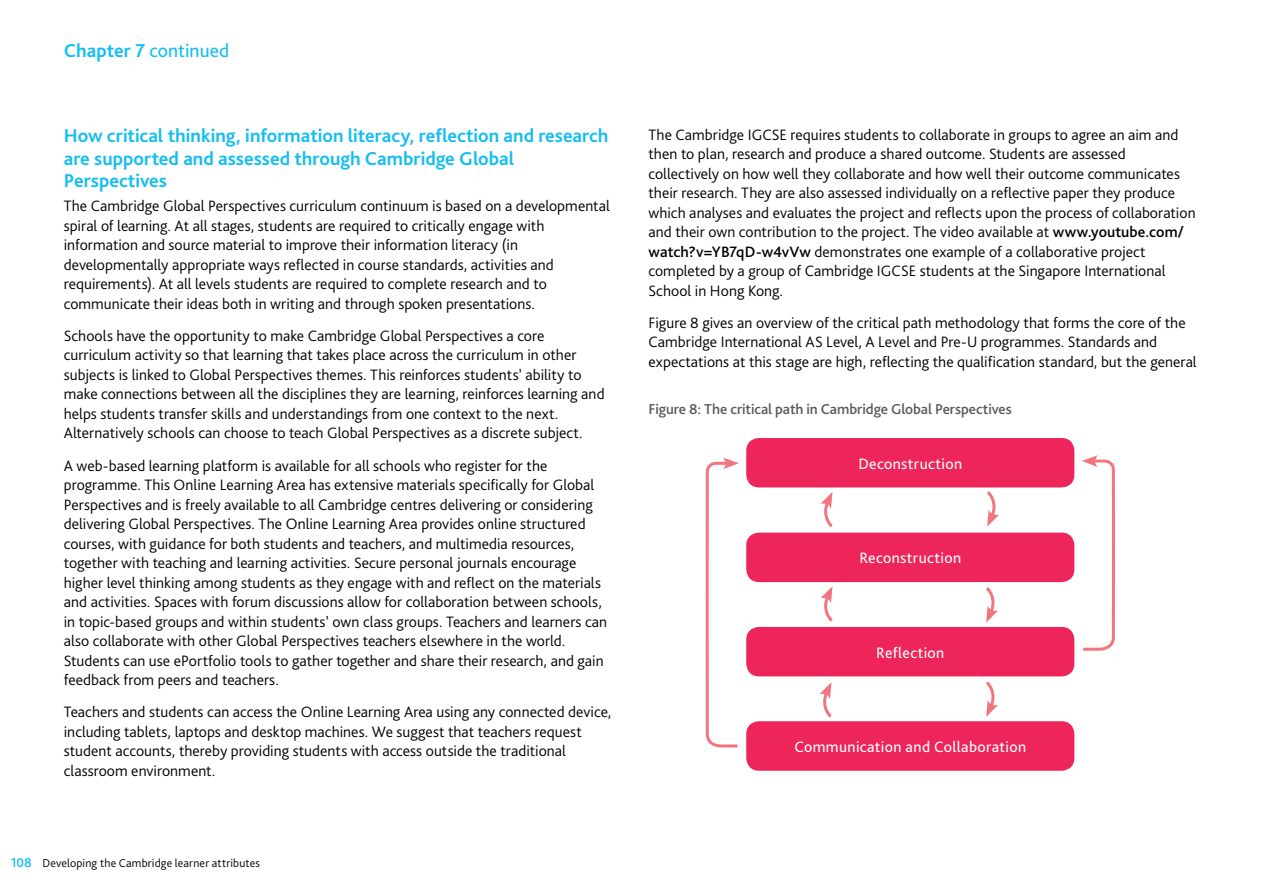
<style>
.page{position:relative;width:1263px;height:893px;background:#fff}
.page>*{position:absolute;margin:0;border:0;box-sizing:border-box;transform-origin:0 0}
.t1{font:700 19.5px/22.5px "Bliss Pro";color:#15bef0}
.t2{font:19.5px "Bliss Pro";color:#15bef0}
.t3{font:300 15.75px/19.5px "Bliss Pro";color:#000}
.t4{font:15.75px "Bliss Pro";letter-spacing:.025em;color:#fff}
.t5{font:500 15px "Bliss Pro";letter-spacing:-.005em;color:#58595b}
.t6{font:300 12px "Bliss Pro";letter-spacing:.015em;color:#000}
.s1{font-weight:700}
.s2{font-weight:500;font-size:13.5px;color:#15bef0}
.s3{font-weight:500}
</style>
<div class="page">
<div style="left:746px;top:438px;width:328px;height:49px;background:#ee255a;border-radius:13px"></div>
<div style="left:746px;top:533px;width:328px;height:49px;background:#ee255a;border-radius:13px"></div>
<div style="left:746px;top:627px;width:328px;height:49px;background:#ee255a;border-radius:13px"></div>
<div style="left:746px;top:721px;width:328px;height:50px;background:#ee255a;border-radius:13px"></div>
<svg style="left:987px;top:491px;width:12px;height:36px"></svg>
<svg style="left:986px;top:587px;width:12px;height:35px"></svg>
<svg style="left:986px;top:681px;width:12px;height:36px"></svg>
<svg style="left:819px;top:682px;width:13px;height:36px"></svg>
<svg style="left:821px;top:586px;width:12px;height:36px"></svg>
<svg style="left:820px;top:492px;width:13px;height:36px"></svg>
<svg style="left:705px;top:458px;width:34px;height:290px"></svg>
<svg style="left:1082px;top:455px;width:33px;height:196px"></svg>
<p class="t2" style="left:64px;top:39px;width:167px"><span class="s1">Chapter 7</span> continued</p>
<p class="t1" style="left:64px;top:125px;width:546px">How critical thinking, information literacy, reflection and research are supported and assessed through Cambridge Global<br>Perspectives</p>
<p class="t3" style="left:64px;top:196px;width:548px">The Cambridge Global Perspectives curriculum continuum is based on a developmental spiral of learning. At all stages, students are required to critically engage with information and source material to improve their information literacy (in developmentally appropriate ways reflected in course standards, activities and requirements). At all levels students are required to complete research and to communicate their ideas both in writing and through spoken presentations.</p>
<p class="t3" style="left:64px;top:326px;width:542px">Schools have the opportunity to make Cambridge Global Perspectives a core curriculum activity so that learning that takes place across the curriculum in other subjects is linked to Global Perspectives themes. This reinforces students’ ability to make connections between all the disciplines they are learning, reinforces learning and helps students transfer skills and understandings from one context to the next.<br>Alternatively schools can choose to teach Global Perspectives as a discrete subject.</p>
<p class="t3" style="left:64px;top:456px;width:545px">A web-based learning platform is available for all schools who register for the programme. This Online Learning Area has extensive materials specifically for Global Perspectives and is freely available to all Cambridge centres delivering or considering delivering Global Perspectives. The Online Learning Area provides online structured courses, with guidance for both students and teachers, and multimedia resources, together with teaching and learning activities. Secure personal journals encourage higher level thinking among students as they engage with and reflect on the materials and activities. Spaces with forum discussions allow for collaboration between schools, in topic-based groups and within students’ own class groups. Teachers and learners can also collaborate with other Global Perspectives teachers elsewhere in the world.<br>Students can use ePortfolio tools to gather together and share their research, and gain feedback from peers and teachers.</p>
<p class="t3" style="left:64px;top:702px;width:549px">Teachers and students can access the Online Learning Area using any connected device, including tablets, laptops and desktop machines. We suggest that teachers request student accounts, thereby providing students with access outside the traditional classroom environment.</p>
<p class="t6" style="left:11px;top:855px;width:251px"><span class="s2">108</span> Developing the Cambridge learner attributes</p>
<p class="t3" style="left:648px;top:125px;width:549px">The Cambridge IGCSE requires students to collaborate in groups to agree an aim and then to plan, research and produce a shared outcome. Students are assessed collectively on how well they collaborate and how well their outcome communicates their research. They are also assessed individually on a reflective paper they produce which analyses and evaluates the project and reflects upon the process of collaboration and their own contribution to the project. The video available at <span class="s3">www.youtube.com/ watch?v=YB7qD-w4vVw</span> demonstrates one example of a collaborative project completed by a group of Cambridge IGCSE students at the Singapore International School in Hong Kong.</p>
<p class="t3" style="left:648px;top:313px;width:550px">Figure 8 gives an overview of the critical path methodology that forms the core of the<br>Cambridge International AS Level, A Level and Pre-U programmes. Standards and expectations at this stage are high, reflecting the qualification standard, but the general</p>
<p class="t5" style="left:648px;top:400px;width:365px">Figure 8: The critical path in Cambridge Global Perspectives</p>
<p class="t4" style="left:858px;top:454px;width:105px">Deconstruction</p>
<p class="t4" style="left:859px;top:548px;width:103px">Reconstruction</p>
<p class="t4" style="left:876px;top:643px;width:70px">Reflection</p>
<p class="t4" style="left:794px;top:737px;width:233px">Communication and Collaboration</p>
</div>
